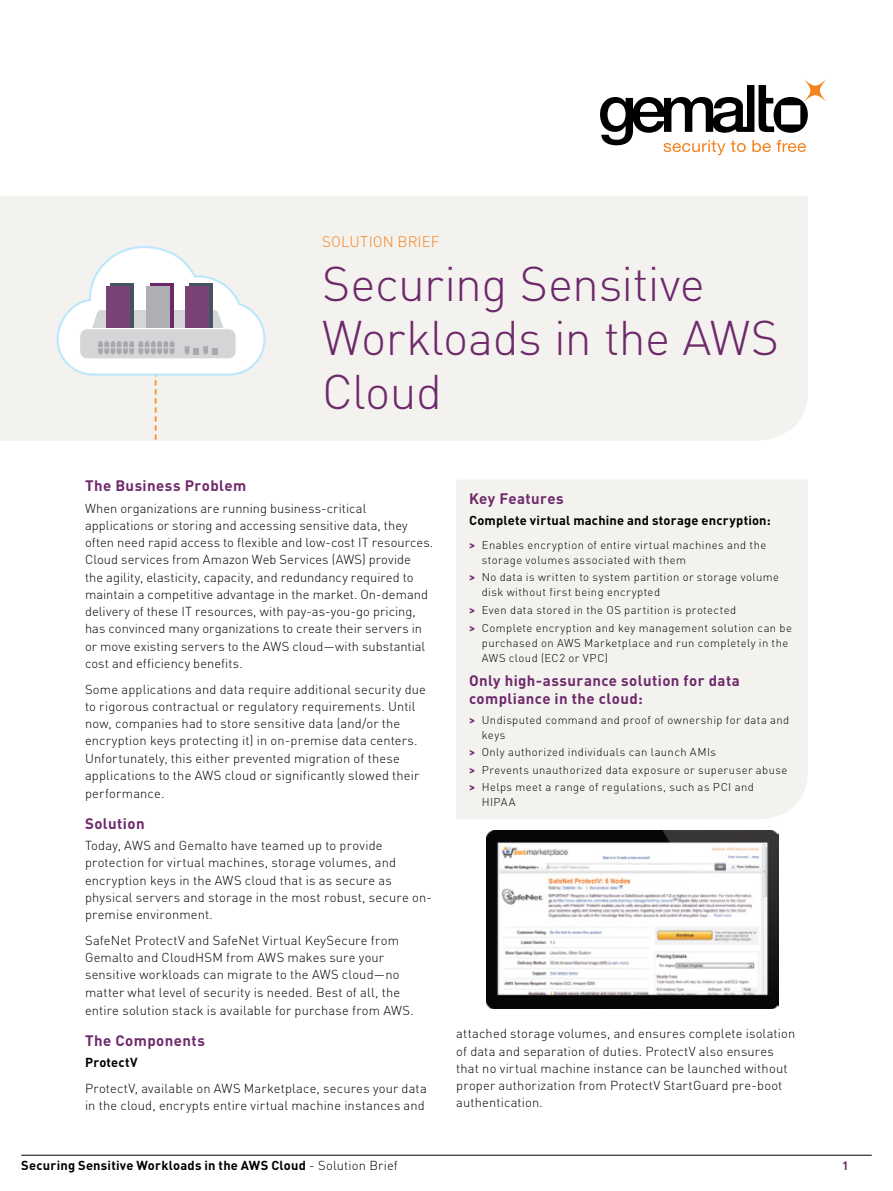
<style>
.page{position:relative;width:893px;height:1191px;background:#fff}
.page>*{position:absolute;margin:0;border:0;box-sizing:border-box;transform-origin:0 0}
.t1{font:300 48px/54px "DIN Pro";letter-spacing:-.01em;color:#6e296b}
.t2{font:700 15px/18px "DIN Pro";letter-spacing:.03em;color:#6e296b}
.t3{font:300 15px "DIN Pro";letter-spacing:.005em;color:#f58220}
.t4{font:300 12.9px/17.2px "DIN Pro";letter-spacing:.01em;color:#000}
.t5{font:700 12.9px "DIN Pro";letter-spacing:.015em;color:#000}
.t6{font:700 12px "DIN Pro";color:#6e296b}
.t7{font:300 11.25px/15px "DIN Pro";letter-spacing:.04em;color:#000}
.s1{font-weight:700;color:#6e296b}
.s2{font-weight:300}
</style>
<div class="page">
<hr style="left:21px;top:1155px;width:851px;height:1px;background:#000">
<div style="left:0;top:196px;width:808px;height:245px;background:#f4f2ef"></div>
<svg style="left:600px;top:79px;width:227px;height:76px"></svg>
<svg style="left:55px;top:245px;width:212px;height:196px"></svg>
<div style="left:111px;top:283px;width:23px;height:45px;background:#455560"></div>
<div style="left:150px;top:283px;width:24px;height:45px;background:#6c286b"></div>
<div style="left:189px;top:283px;width:24px;height:45px;background:#455560"></div>
<div style="left:107px;top:286px;width:23px;height:42px;background:#7b4278"></div>
<div style="left:146px;top:286px;width:24px;height:42px;background:#adafb2"></div>
<div style="left:185px;top:286px;width:24px;height:42px;background:#7b4278"></div>
<img style="left:486px;top:830px;width:292px;height:178px">
<div style="left:456px;top:480px;width:352px;height:339px;background:#f4f2ef"></div>
<p class="t3" style="left:322px;top:231px;width:119px">SOLUTION BRIEF</p>
<h1 class="t1" style="left:322px;top:255px;width:458px">Securing Sensitive<br>Workloads in the AWS<br>Cloud</h1>
<p class="t2" style="left:85px;top:476px;width:163px">The Business Problem</p>
<p class="t4" style="left:85px;top:499px;width:350px">When organizations are running business-critical applications or storing and accessing sensitive data, they often need rapid access to flexible and low-cost IT resources.<br>Cloud services from Amazon Web Services (AWS) provide<br>the agility, elasticity, capacity, and redundancy required to maintain a competitive advantage in the market. On-demand delivery of these IT resources, with pay-as-you-go pricing, has convinced many organizations to create their servers in or move existing servers to the AWS cloud—with substantial cost and efficiency benefits.</p>
<p class="t4" style="left:85px;top:679px;width:342px">Some applications and data require additional security due to rigorous contractual or regulatory requirements. Until now, companies had to store sensitive data (and/or the encryption keys protecting it) in on-premise data centers.<br>Unfortunately, this either prevented migration of these applications to the AWS cloud or significantly slowed their performance.</p>
<p class="t2" style="left:85px;top:813px;width:61px">Solution</p>
<p class="t4" style="left:85px;top:836px;width:348px">Today, AWS and Gemalto have teamed up to provide protection for virtual machines, storage volumes, and encryption keys in the AWS cloud that is as secure as physical servers and storage in the most robust, secure on&shy;premise environment.</p>
<p class="t4" style="left:85px;top:931px;width:330px">SafeNet ProtectV and SafeNet Virtual KeySecure from Gemalto and CloudHSM from AWS makes sure your sensitive workloads can migrate to the AWS cloud—no matter what level of security is needed. Best of all, the entire solution stack is available for purchase from AWS.</p>
<p class="t2" style="left:85px;top:1030px;width:121px">The Components</p>
<p class="t5" style="left:85px;top:1053px;width:54px">ProtectV</p>
<p class="t4" style="left:85px;top:1079px;width:343px">ProtectV, available on AWS Marketplace, secures your data in the cloud, encrypts entire virtual machine instances and</p>
<p class="t2" style="left:469px;top:489px;width:96px">Key Features</p>
<p class="t5" style="left:469px;top:512px;width:303px">Complete virtual machine and storage encryption:</p>
<p class="t7" style="left:482px;top:537px;width:286px;text-indent:-13px"><span class="s1">&gt;</span> Enables encryption of entire virtual machines and the storage volumes associated with them</p>
<p class="t7" style="left:482px;top:569px;width:299px;text-indent:-13px"><span class="s1">&gt;</span> No data is written to system partition or storage volume disk without first being encrypted</p>
<p class="t7" style="left:469px;top:600px;width:324px;line-height:17.5px"><span class="s1">&gt;</span> Even data stored in the OS partition is protected<br><span class="s1">&gt;</span> Complete encryption and key management solution can be</p>
<p class="t7" style="left:482px;top:634px;width:308px">purchased on AWS Marketplace and run completely in the<br>AWS cloud (EC2 or VPC)</p>
<p class="t2" style="left:469px;top:671px;width:272px">Only high-assurance solution for data compliance in the cloud:</p>
<p class="t7" style="left:482px;top:711px;width:309px;text-indent:-13px"><span class="s1">&gt;</span> Undisputed command and proof of ownership for data and keys</p>
<p class="t7" style="left:469px;top:743px;width:320px;line-height:17.5px"><span class="s1">&gt;</span> Only authorized individuals can launch AMIs<br><span class="s1">&gt;</span> Prevents unauthorized data exposure or superuser abuse <span class="s1">&gt;</span> Helps meet a range of regulations, such as PCI and</p>
<p class="t7" style="left:482px;top:794px;width:35px">HIPAA</p>
<p class="t4" style="left:456px;top:1024px;width:341px">attached storage volumes, and ensures complete isolation of data and separation of duties. ProtectV also ensures that no virtual machine instance can be launched without proper authorization from ProtectV StartGuard pre-boot authentication.</p>
<p class="t5" style="left:21px;top:1156px;width:378px">Securing Sensitive Workloads in the AWS Cloud <span class="s2">- Solution Brief</span></p>
<p class="t6" style="left:842px;top:1157px;width:8px">1</p>
</div>
